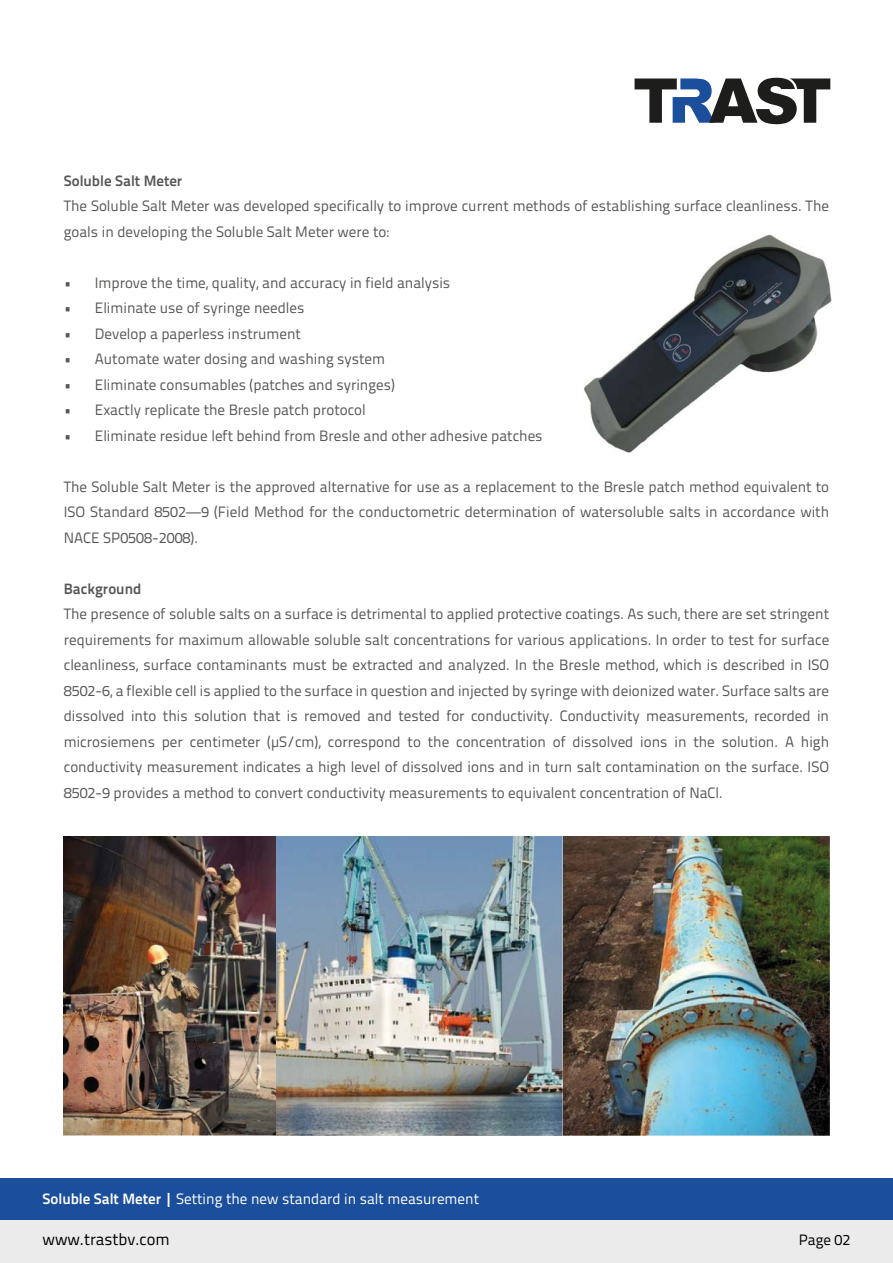
<style>
.page{position:relative;width:893px;height:1263px;background:#fff}
.page>*{position:absolute;margin:0;border:0;box-sizing:border-box;transform-origin:0 0}
.t1{font:16.5px "Titillium Text 22 L";color:#000}
.t2{font:15px/25.5px "Titillium Text 22 L";color:#585756;text-align:justify}
.t3{font:15px "Titillium Text 22 L";color:#fff}
.t4{font:700 15px "Titillium Text 22 L";color:#585756}
.t5{font:15px "Titillium Text 22 L";color:#000}
.s1{font-weight:700}
</style>
<div class="page">
<div style="left:0;top:1178px;width:893px;height:42px;background:#1b4f9c"></div>
<div style="left:0;top:1220px;width:893px;height:43px;background:#ebebeb"></div>
<img style="left:64px;top:836px;width:212px;height:299px">
<img style="left:276px;top:836px;width:553px;height:299px">
<img style="left:584px;top:234px;width:248px;height:219px">
<svg style="left:635px;top:78px;width:195px;height:46px"></svg>
<p class="t4" style="left:64px;top:169px;width:120px">Soluble Salt Meter</p>
<p class="t2" style="left:64px;top:192px;width:767px">The Soluble Salt Meter was developed specifically to improve current methods of establishing surface cleanliness. The goals in developing the Soluble Salt Meter were to:</p>
<p class="t2" style="left:64px;top:269px;width:388px">• Improve the time, quality, and accuracy in field analysis</p>
<p class="t2" style="left:64px;top:294px;width:242px">• Eliminate use of syringe needles</p>
<p class="t2" style="left:64px;top:320px;width:239px">• Develop a paperless instrument</p>
<p class="t2" style="left:64px;top:345px;width:323px">• Automate water dosing and washing system</p>
<p class="t2" style="left:64px;top:371px;width:333px">• Eliminate consumables (patches and syringes)</p>
<p class="t2" style="left:64px;top:396px;width:304px">• Exactly replicate the Bresle patch protocol</p>
<p class="t2" style="left:64px;top:422px;width:480px">• Eliminate residue left behind from Bresle and other adhesive patches</p>
<p class="t2" style="left:64px;top:473px;width:767px">The Soluble Salt Meter is the approved alternative for use as a replacement to the Bresle patch method equivalent to ISO Standard 8502—9 (Field Method for the conductometric determination of watersoluble salts in accordance with NACE SP0508-2008).</p>
<p class="t4" style="left:64px;top:577px;width:79px">Background</p>
<p class="t2" style="left:64px;top:600px;width:767px">The presence of soluble salts on a surface is detrimental to applied protective coatings. As such, there are set stringent requirements for maximum allowable soluble salt concentrations for various applications. In order to test for surface cleanliness, surface contaminants must be extracted and analyzed. In the Bresle method, which is described in ISO 8502-6, a flexible cell is applied to the surface in question and injected by syringe with deionized water. Surface salts are dissolved into this solution that is removed and tested for conductivity. Conductivity measurements, recorded in microsiemens per centimeter (µS/cm), correspond to the concentration of dissolved ions in the solution. A high conductivity measurement indicates a high level of dissolved ions and in turn salt contamination on the surface. ISO 8502-9 provides a method to convert conductivity measurements to equivalent concentration of NaCl.</p>
<p class="t3" style="left:43px;top:1187px;width:438px"><span class="s1">Soluble Salt Meter |</span> Setting the new standard in salt measurement</p>
<p class="t1" style="left:43px;top:1227px;width:129px">www.trastbv.com</p>
<p class="t5" style="left:799px;top:1229px;width:53px">Page 02</p>
</div>
